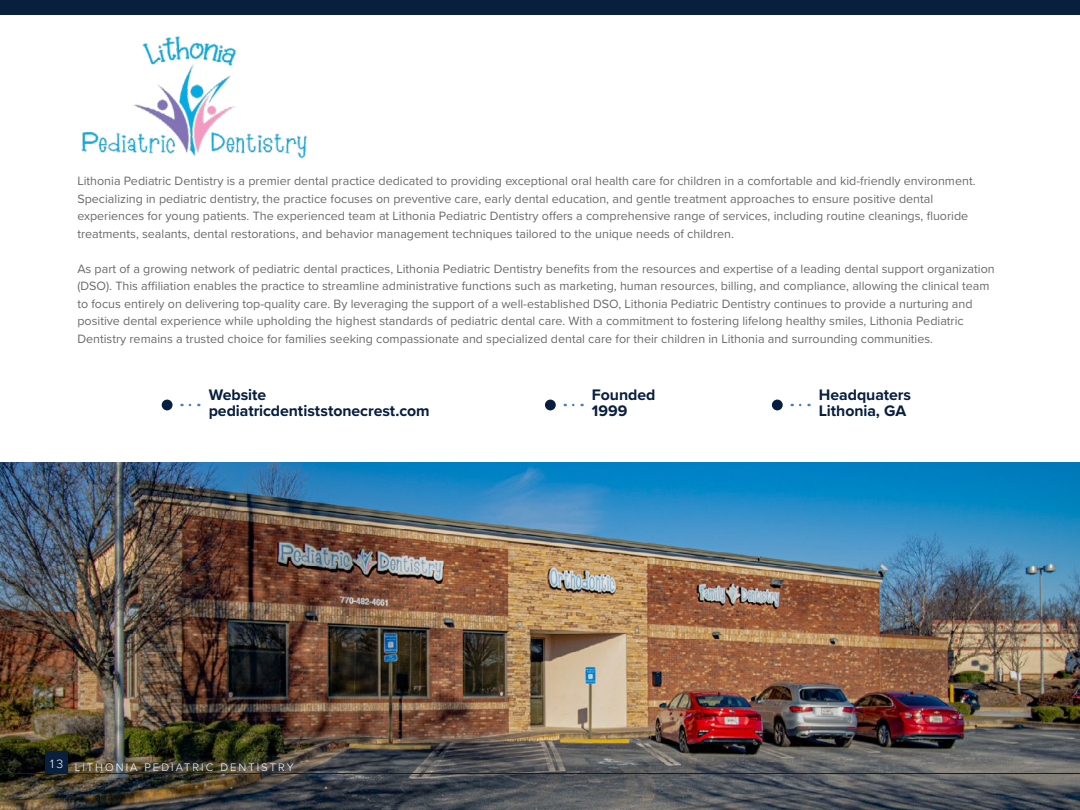
<style>
.page{position:relative;width:1080px;height:810px;background:#fff}
.page>*{position:absolute;margin:0;border:0;box-sizing:border-box;transform-origin:0 0}
.t1{font:700 15.88px/16.2px "Proxima Nova";letter-spacing:-.005em;color:#071e3f}
.t2{font:12.5px/17.5px "Proxima Nova";color:#58595b}
.t3{font:300 11.25px "Proxima Nova";letter-spacing:.18em;color:#fff}
</style>
<div class="page">
<div style="left:0;top:0;width:1080px;height:14px;background:#091f3e"></div>
<img style="left:0;top:463px;width:1080px;height:347px">
<hr style="left:0;top:773px;width:1080px;height:1px;background:#091f3e">
<div style="left:46px;top:752px;width:22px;height:22px;background:#091f3e"></div>
<div style="left:77px;top:765px;width:232px;height:22px;background:#000;opacity:.75"></div>
<img style="left:67px;top:755px;width:234px;height:24px">
<div style="left:544px;top:398px;width:13px;height:14px;background:#071e3f;border-radius:50%"></div>
<div style="left:542px;top:397px;width:16px;height:16px;border:3px solid #fff;border-radius:50%"></div>
<div style="left:771px;top:398px;width:13px;height:14px;background:#071e3f;border-radius:50%"></div>
<div style="left:769px;top:397px;width:16px;height:16px;border:3px solid #fff;border-radius:50%"></div>
<div style="left:160px;top:398px;width:14px;height:14px;background:#071e3f;border-radius:50%"></div>
<div style="left:159px;top:397px;width:16px;height:16px;border:3px solid #fff;border-radius:50%"></div>
<img style="left:81px;top:36px;width:226px;height:123px">
<p class="t2" style="left:77px;top:172px;width:900px">Lithonia Pediatric Dentistry is a premier dental practice dedicated to providing exceptional oral health care for children in a comfortable and kid-friendly environment.<br>Specializing in pediatric dentistry, the practice focuses on preventive care, early dental education, and gentle treatment approaches to ensure positive dental experiences for young patients. The experienced team at Lithonia Pediatric Dentistry offers a comprehensive range of services, including routine cleanings, fluoride treatments, sealants, dental restorations, and behavior management techniques tailored to the unique needs of children.</p>
<p class="t2" style="left:77px;top:259px;width:919px">As part of a growing network of pediatric dental practices, Lithonia Pediatric Dentistry benefits from the resources and expertise of a leading dental support organization (DSO). This affiliation enables the practice to streamline administrative functions such as marketing, human resources, billing, and compliance, allowing the clinical team to focus entirely on delivering top-quality care. By leveraging the support of a well-established DSO, Lithonia Pediatric Dentistry continues to provide a nurturing and positive dental experience while upholding the highest standards of pediatric dental care. With a commitment to fostering lifelong healthy smiles, Lithonia Pediatric Dentistry remains a trusted choice for families seeking compassionate and specialized dental care for their children in Lithonia and surrounding communities.</p>
<p class="t1" style="left:209px;top:386px;width:222px">Website pediatricdentiststonecrest.com</p>
<p class="t3" style="left:50px;top:759px;width:245px"><sup>13</sup> LITHONIA PEDIATRIC DENTISTRY</p>
<p class="t1" style="left:592px;top:386px;width:65px">Founded<br>1999</p>
<p class="t1" style="left:819px;top:386px;width:94px">Headquaters<br>Lithonia, GA</p>
</div>
